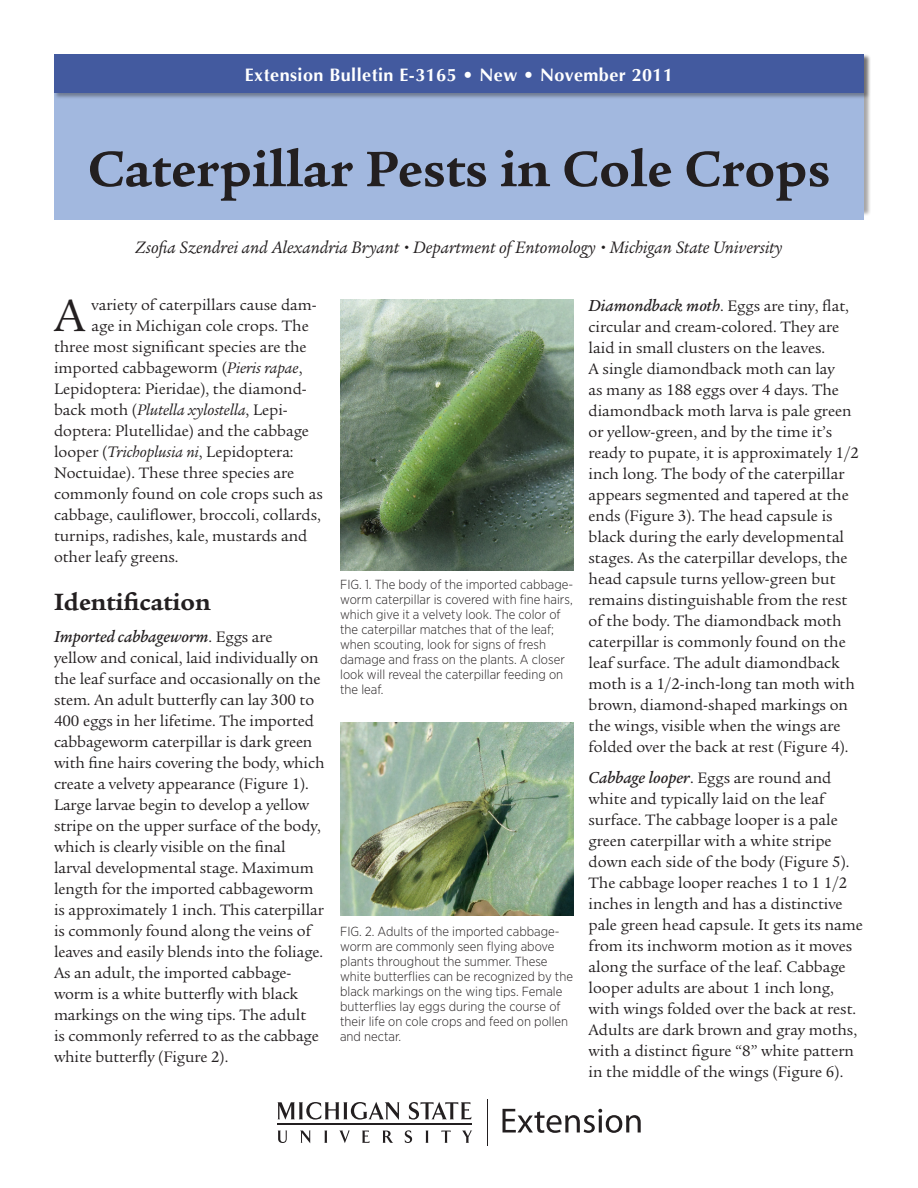
<style>
.page{position:relative;width:918px;height:1188px;background:#fff}
.page>*{position:absolute;margin:0;border:0;box-sizing:border-box;transform-origin:0 0}
.t1{font:700 54px "Legacy Serif";color:#231f20}
.t2{font:49.5px "Legacy Serif";color:#231f20}
.t3{font:700 25.5px "Legacy Serif";color:#231f20}
.t4{font:italic 18px "Legacy Serif";color:#231f20}
.t5{font:700 18px "Optima";letter-spacing:.025em;color:#fff}
.t6{font:italic 500 17.25px "Legacy Serif";letter-spacing:-.005em;color:#231f20}
.t7{font:16.5px/21px "Legacy Serif";color:#231f20}
.t8{font:italic 16.5px "Legacy Serif";color:#231f20}
.t9{font:300 13.2px/15px "Gotham Narrow";color:#231f20}
.s1{font-size:30px}
.s2{font-style:italic}
.s3{font-style:normal}
.s4{font-weight:400;font-style:normal;font-size:16.5px}
.s5{font-weight:500;font-style:italic;font-size:17.25px}
</style>
<div class="page">
<div style="left:54px;top:54px;width:810px;height:156px;background:#a2b8df"></div>
<div style="left:53px;top:54px;width:817px;height:46px;background:#231f20;opacity:.4"></div>
<div style="left:54px;top:54px;width:810px;height:39px;background:#435a9f"></div>
<div style="left:54px;top:147px;width:810px;height:73px;background:#a2b8df"></div>
<svg style="left:278px;top:1131px;width:9px;height:12px"></svg>
<svg style="left:300px;top:1131px;width:11px;height:12px"></svg>
<svg style="left:324px;top:1131px;width:3px;height:12px"></svg>
<svg style="left:340px;top:1131px;width:10px;height:12px"></svg>
<svg style="left:362px;top:1131px;width:8px;height:12px"></svg>
<svg style="left:383px;top:1131px;width:10px;height:12px"></svg>
<svg style="left:405px;top:1130px;width:7px;height:13px"></svg>
<svg style="left:425px;top:1131px;width:4px;height:12px"></svg>
<svg style="left:441px;top:1131px;width:10px;height:12px"></svg>
<svg style="left:462px;top:1131px;width:10px;height:12px"></svg>
<svg style="left:277px;top:1102px;width:123px;height:18px"></svg>
<svg style="left:409px;top:1102px;width:63px;height:18px"></svg>
<hr style="left:277px;top:1124px;width:195px;height:1px;background:#231f20">
<svg style="left:503px;top:1109px;width:138px;height:24px"></svg>
<hr style="left:487px;top:1099px;width:1px;height:47px;background:#231f20">
<img style="left:340px;top:299px;width:233px;height:272px">
<img style="left:340px;top:723px;width:233px;height:193px">
<p class="t5" style="left:245px;top:64px;width:430px">Extension Bulletin E-3165 • New • November 2011</p>
<p class="t1" style="left:88px;top:138px;width:744px">Caterpillar Pests in Cole Crops</p>
<p class="t4" style="left:136px;top:237px;width:648px">Zsofia Szendrei and Alexandria Bryant <span class="s1">•</span> Department of Entomology <span class="s1">•</span> Michigan State University</p>
<p class="t2" style="left:54px;top:288px;width:33px">A</p>
<p class="t7" style="left:92px;top:295px;width:227px">variety of caterpillars cause dam-</p>
<p class="t7" style="left:92px;top:316px;width:219px">age in Michigan cole crops. The</p>
<p class="t7" style="left:54px;top:337px;width:254px">three most significant species are the</p>
<p class="t7" style="left:54px;top:358px;width:250px">imported cabbageworm (<span class="s2">Pieris rapae</span>,</p>
<p class="t7" style="left:54px;top:379px;width:254px">Lepidoptera: Pieridae), the diamond-</p>
<p class="t8" style="left:54px;top:401px;width:235px"><span class="s3">back moth (</span>Plutella xylostella<span class="s3">, Lepi-</span></p>
<p class="t7" style="left:54px;top:421px;width:256px">doptera: Plutellidae) and the cabbage</p>
<p class="t7" style="left:54px;top:442px;width:241px">looper (<span class="s2">Trichoplusia ni</span>, Lepidoptera:</p>
<p class="t7" style="left:54px;top:463px;width:242px">Noctuidae). These three species are</p>
<p class="t7" style="left:54px;top:484px;width:270px">commonly found on cole crops such as</p>
<p class="t7" style="left:54px;top:505px;width:268px">cabbage, cauliflower, broccoli, collards,</p>
<p class="t7" style="left:54px;top:526px;width:255px">turnips, radishes, kale, mustards and</p>
<p class="t7" style="left:54px;top:547px;width:126px">other leafy greens.</p>
<p class="t3" style="left:54px;top:587px;width:158px">Identification</p>
<p class="t6" style="left:54px;top:626px;width:220px">Imported cabbageworm<span class="s4">. Eggs are</span></p>
<p class="t7" style="left:54px;top:647px;width:272px">yellow and conical, laid individually on the leaf surface and occasionally on the stem. An adult butterfly can lay 300 to 400 eggs in her lifetime. The imported cabbageworm caterpillar is dark green with fine hairs covering the body, which create a velvety appearance (Figure 1).<br>Large larvae begin to develop a yellow stripe on the upper surface of the body, which is clearly visible on the final larval developmental stage. Maximum length for the imported cabbageworm is approximately 1 inch. This caterpillar is commonly found along the veins of leaves and easily blends into the foliage.<br>As an adult, the imported cabbage&shy;worm is a white butterfly with black markings on the wing tips. The adult<br>is commonly referred to as the cabbage white butterfly (Figure 2).</p>
<p class="t9" style="left:340px;top:577px;width:235px">FIG. 1. The body of the imported cabbage&shy;worm caterpillar is covered with fine hairs, which give it a velvety look. The color of the caterpillar matches that of the leaf; when scouting, look for signs of fresh damage and frass on the plants. A closer look will reveal the caterpillar feeding on the leaf.</p>
<p class="t9" style="left:340px;top:924px;width:234px">FIG. 2. Adults of the imported cabbage&shy;worm are commonly seen flying above plants throughout the summer. These white butterflies can be recognized by the black markings on the wing tips. Female butterflies lay eggs during the course of their life on cole crops and feed on pollen and nectar.</p>
<p class="t7" style="left:589px;top:295px;width:272px"><span class="s5">Diamondback moth</span>. Eggs are tiny, flat, circular and cream-colored. They are laid in small clusters on the leaves.<br>A single diamondback moth can lay<br>as many as 188 eggs over 4 days. The diamondback moth larva is pale green or yellow-green, and by the time it’s ready to pupate, it is approximately 1/2 inch long. The body of the caterpillar appears segmented and tapered at the ends (Figure 3). The head capsule is black during the early developmental stages. As the caterpillar develops, the head capsule turns yellow-green but remains distinguishable from the rest of the body. The diamondback moth caterpillar is commonly found on the leaf surface. The adult diamondback moth is a 1/2-inch-long tan moth with brown, diamond-shaped markings on the wings, visible when the wings are folded over the back at rest (Figure 4).</p>
<p class="t7" style="left:589px;top:768px;width:276px"><span class="s5">Cabbage looper</span>. Eggs are round and white and typically laid on the leaf surface. The cabbage looper is a pale green caterpillar with a white stripe down each side of the body (Figure 5).<br>The cabbage looper reaches 1 to 1 1/2 inches in length and has a distinctive pale green head capsule. It gets its name from its inchworm motion as it moves along the surface of the leaf. Cabbage looper adults are about 1 inch long, with wings folded over the back at rest.<br>Adults are dark brown and gray moths, with a distinct figure “8” white pattern in the middle of the wings (Figure 6).</p>
</div>
